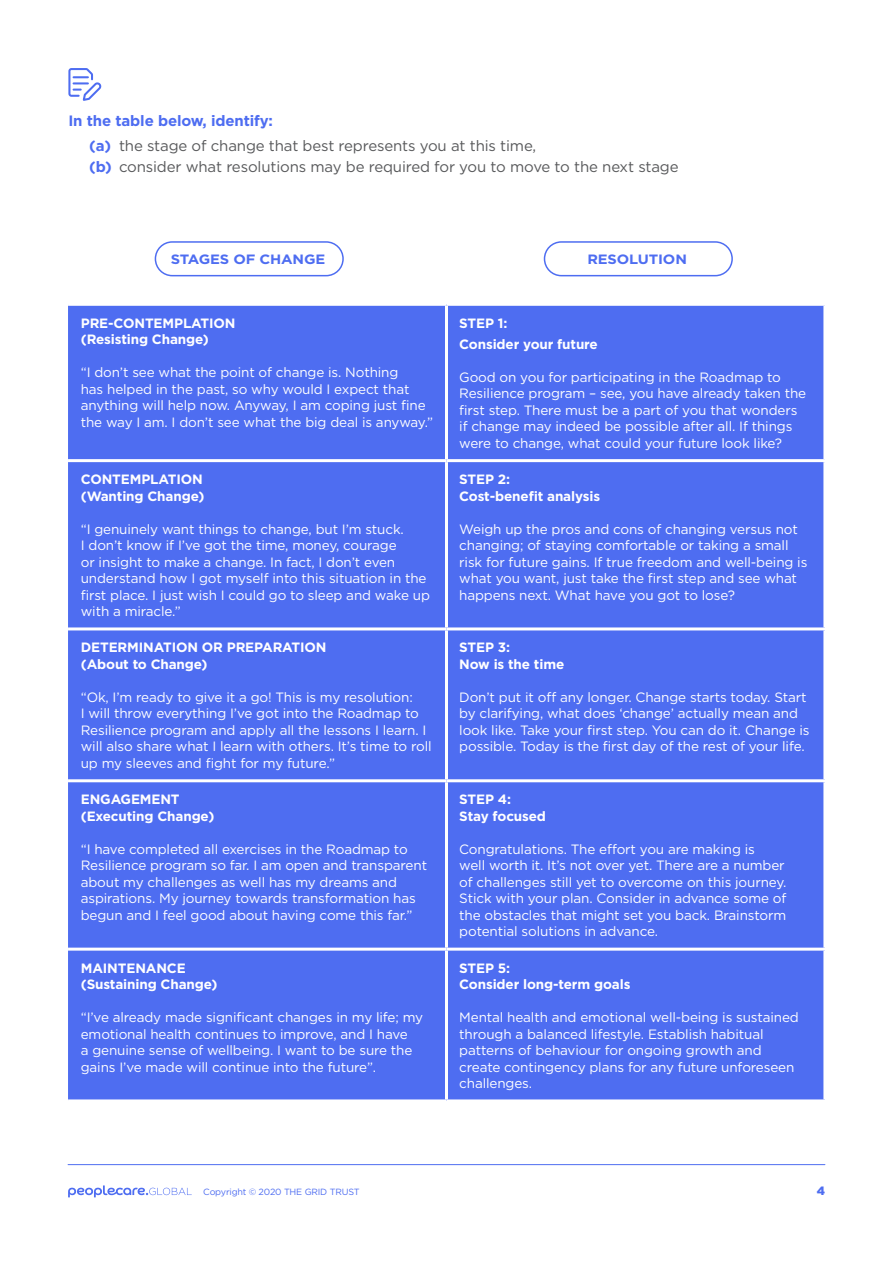
<style>
.page{position:relative;width:893px;height:1263px;background:#fff}
.page>*{position:absolute;margin:0;border:0;box-sizing:border-box;transform-origin:0 0}
.t1{font:15px/21px "Gotham";letter-spacing:-.01em;color:#58595b}
.t2{font:700 15px "Gotham";letter-spacing:-.01em;color:#4e6df1}
.t3{font:13.5px/16.5px "Gotham";letter-spacing:-.01em;color:#fff}
.t4{font:700 13.5px/16.5px "Gotham";letter-spacing:-.01em;color:#fff}
.t5{font:700 13.5px "Gotham";letter-spacing:-.01em;color:#4e6df1;scale:1.09 1}
.t6{font:900 12px "Gotham";color:#4e6df1}
.t7{font:9px "Gotham";letter-spacing:-.02em;color:#4e6df1}
.s1{font-weight:700;color:#4e6df1}
</style>
<div class="page">
<svg style="left:68px;top:68px;width:33px;height:33px"></svg>
<div style="left:68px;top:306px;width:755px;height:793px;background:#4e6df1"></div>
<hr style="left:445px;top:306px;width:3px;height:153px;background:#fff">
<hr style="left:68px;top:459px;width:378px;height:3px;background:#fff">
<hr style="left:446px;top:459px;width:380px;height:3px;background:#fff">
<hr style="left:445px;top:462px;width:3px;height:165px;background:#fff">
<hr style="left:68px;top:627px;width:378px;height:3px;background:#fff">
<hr style="left:446px;top:627px;width:380px;height:3px;background:#fff">
<hr style="left:445px;top:630px;width:3px;height:149px;background:#fff">
<hr style="left:68px;top:779px;width:378px;height:3px;background:#fff">
<hr style="left:446px;top:779px;width:380px;height:3px;background:#fff">
<hr style="left:445px;top:782px;width:3px;height:166px;background:#fff">
<hr style="left:68px;top:948px;width:378px;height:3px;background:#fff">
<hr style="left:446px;top:948px;width:380px;height:3px;background:#fff">
<hr style="left:445px;top:951px;width:3px;height:148px;background:#fff">
<div style="left:155px;top:241px;width:189px;height:35px;border:2px solid #4e6df1;border-radius:17px"></div>
<div style="left:544px;top:241px;width:189px;height:35px;border:2px solid #4e6df1;border-radius:17px"></div>
<hr style="left:68px;top:1164px;width:757px;height:1px;background:#4e6df1">
<svg style="left:68px;top:1185px;width:123px;height:12px"></svg>
<p class="t2" style="left:68px;top:111px;width:206px">In the table below, identify:</p>
<p class="t1" style="left:89px;top:135px;width:591px"><span class="s1">(a)</span> the stage of change that best represents you at this time,<br><span class="s1">(b)</span> consider what resolutions may be required for you to move to the next stage</p>
<p class="t5" style="left:171px;top:250px;width:143px">STAGES OF CHANGE</p>
<p class="t5" style="left:587px;top:250px;width:93px">RESOLUTION</p>
<p class="t4" style="left:81px;top:315px;width:156px">PRE-CONTEMPLATION (Resisting Change)</p>
<p class="t3" style="left:81px;top:364px;width:354px">“I don’t see what the point of change is. Nothing<br>has helped in the past, so why would I expect that anything will help now. Anyway, I am coping just fine the way I am. I don’t see what the big deal is anyway.”</p>
<p class="t4" style="left:81px;top:471px;width:125px">CONTEMPLATION (Wanting Change)</p>
<p class="t3" style="left:81px;top:520px;width:351px">“I genuinely want things to change, but I’m stuck.<br>I don’t know if I’ve got the time, money, courage<br>or insight to make a change. In fact, I don’t even understand how I got myself into this situation in the first place. I just wish I could go to sleep and wake up with a miracle.”</p>
<p class="t4" style="left:81px;top:639px;width:247px">DETERMINATION OR PREPARATION (About to Change)</p>
<p class="t3" style="left:81px;top:689px;width:352px">“Ok, I’m ready to give it a go! This is my resolution:<br>I will throw everything I’ve got into the Roadmap to Resilience program and apply all the lessons I learn. I will also share what I learn with others. It’s time to roll up my sleeves and fight for my future.”</p>
<p class="t4" style="left:81px;top:791px;width:135px">ENGAGEMENT (Executing Change)</p>
<p class="t3" style="left:81px;top:840px;width:348px">“I have completed all exercises in the Roadmap to Resilience program so far. I am open and transparent about my challenges as well has my dreams and aspirations. My journey towards transformation has begun and I feel good about having come this far.”</p>
<p class="t4" style="left:81px;top:959px;width:138px">MAINTENANCE (Sustaining Change)</p>
<p class="t3" style="left:81px;top:1009px;width:344px">“I’ve already made significant changes in my life; my emotional health continues to improve, and I have<br>a genuine sense of wellbeing. I want to be sure the gains I’ve made will continue into the future”.</p>
<p class="t4" style="left:459px;top:312px;width:140px;line-height:21px">STEP 1:<br>Consider your future</p>
<p class="t3" style="left:459px;top:368px;width:348px">Good on you for participating in the Roadmap to Resilience program – see, you have already taken the first step. There must be a part of you that wonders if change may indeed be possible after all. If things were to change, what could your future look like?</p>
<p class="t4" style="left:459px;top:471px;width:142px">STEP 2:<br>Cost-benefit analysis</p>
<p class="t3" style="left:459px;top:520px;width:350px">Weigh up the pros and cons of changing versus not changing; of staying comfortable or taking a small risk for future gains. If true freedom and well-being is what you want, just take the first step and see what happens next. What have you got to lose?</p>
<p class="t4" style="left:459px;top:639px;width:107px">STEP 3:<br>Now is the time</p>
<p class="t3" style="left:459px;top:689px;width:352px">Don’t put it off any longer. Change starts today. Start by clarifying, what does ‘change’ actually mean and look like. Take your first step. You can do it. Change is possible. Today is the first day of the rest of your life.</p>
<p class="t4" style="left:459px;top:791px;width:88px">STEP 4:<br>Stay focused</p>
<p class="t3" style="left:459px;top:840px;width:329px">Congratulations. The effort you are making is<br>well worth it. It’s not over yet. There are a number of challenges still yet to overcome on this journey.<br>Stick with your plan. Consider in advance some of the obstacles that might set you back. Brainstorm potential solutions in advance.</p>
<p class="t4" style="left:459px;top:959px;width:173px">STEP 5:<br>Consider long-term goals</p>
<p class="t3" style="left:459px;top:1009px;width:341px">Mental health and emotional well-being is sustained through a balanced lifestyle. Establish habitual patterns of behaviour for ongoing growth and create contingency plans for any future unforeseen challenges.</p>
<p class="t7" style="left:203px;top:1186px;width:158px">Copyright © 2020 THE GRID TRUST</p>
<p class="t6" style="left:817px;top:1182px;width:10px">4</p>
</div>
